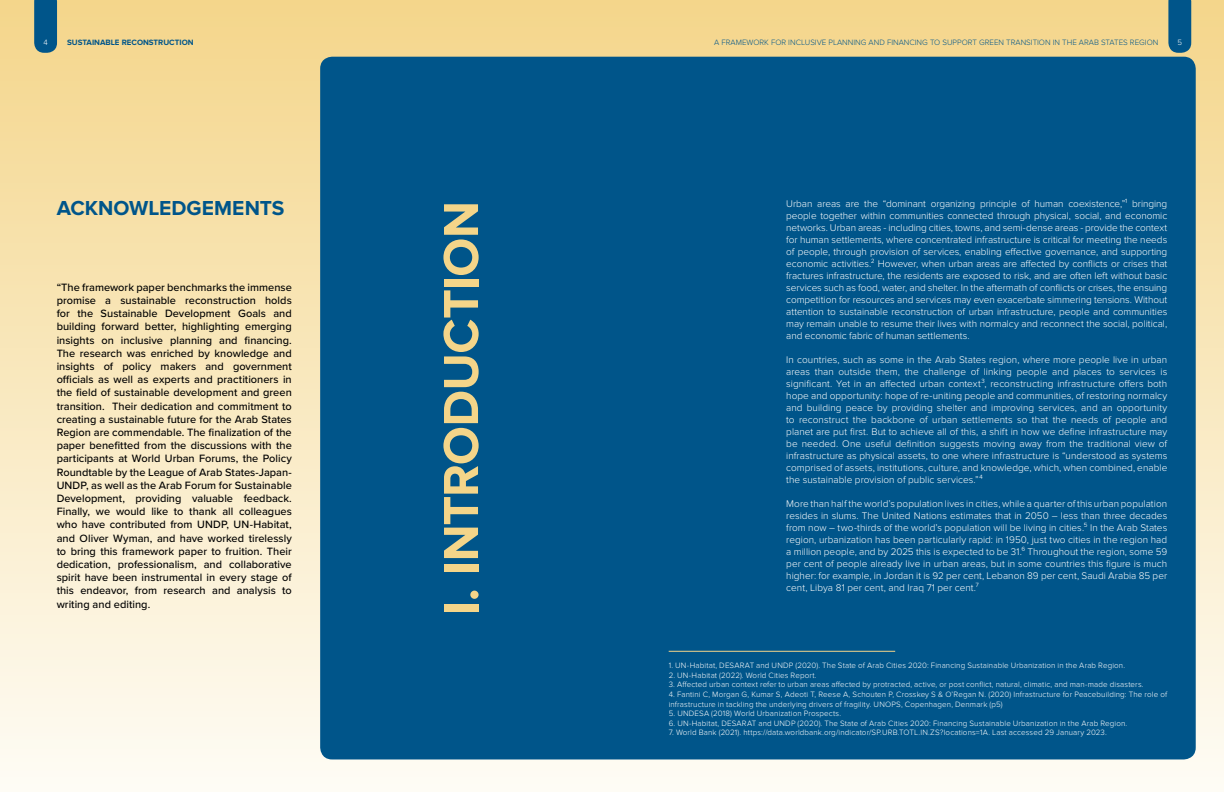
<style>
.page{position:relative;width:1224px;height:792px;background:#fff}
.page>*{position:absolute;margin:0;border:0;box-sizing:border-box;transform-origin:0 0}
.t1{font:700 51px "Proxima Nova";letter-spacing:-.01em;color:#f4d589}
.t2{font:700 21px "Proxima Nova";color:#00558a}
.t3{font:500 11px/13.2px "Proxima Nova";color:#000;text-align:justify}
.t4{font:300 10px/12px "Proxima Nova";letter-spacing:.005em;color:#fff;text-align:justify}
.t5{font:300 8px/9.6px "Proxima Nova";letter-spacing:.015em;color:#fff}
.t6{font:300 8px "Proxima Nova";color:#00558a}
.t7{font:700 8px "Proxima Nova";color:#00558a}
</style>
<div class="page">
<div style="left:0;top:0;width:1224px;height:792px;background:linear-gradient(to bottom,#f4d58b,#fefcf5)"></div>
<div style="left:320px;top:57px;width:876px;height:702px;background:#00558a;border-radius:12px"></div>
<hr style="left:669px;top:651px;width:226px;height:1px;background:#f4d589">
<svg style="left:34px;top:0;width:23px;height:53px"></svg>
<svg style="left:1168px;top:0;width:23px;height:53px"></svg>
<p class="t5" style="left:43px;top:38px;width:6px">4</p>
<p class="t7" style="left:67px;top:38px;width:128px">SUSTAINABLE RECONSTRUCTION</p>
<p class="t6" style="left:714px;top:38px;width:446px">A FRAMEWORK FOR INCLUSIVE PLANNING AND FINANCING TO SUPPORT GREEN TRANSITION IN THE ARAB STATES REGION</p>
<p class="t5" style="left:1178px;top:38px;width:6px">5</p>
<h2 class="t2" style="left:57px;top:196px;width:229px">ACKNOWLEDGEMENTS</h2>
<h1 class="t1" style="left:432px;top:615px;width:416px;rotate:-90deg">I. INTRODUCTION</h1>
<p class="t3" style="left:57px;top:281px;width:237px">“The framework paper benchmarks the immense promise a sustainable reconstruction holds for the Sustainable Development Goals and building forward better, highlighting emerging insights on inclusive planning and financing.<br>The research was enriched by knowledge and insights of policy makers and government officials as well as experts and practitioners in the field of sustainable development and green transition. Their dedication and commitment to creating a sustainable future for the Arab States Region are commendable. The finalization of the paper benefitted from the discussions with the participants at World Urban Forums, the Policy Roundtable by the League of Arab States-Japan-UNDP, as well as the Arab Forum for Sustainable Development, providing valuable feedback.<br>Finally, we would like to thank all colleagues who have contributed from UNDP, UN-Habitat, and Oliver Wyman, and have worked tirelessly to bring this framework paper to fruition. Their dedication, professionalism, and collaborative spirit have been instrumental in every stage of this endeavor, from research and analysis to writing and editing.</p>
<p class="t4" style="left:786px;top:197px;width:383px">Urban areas are the “dominant organizing principle of human coexistence,”¹ bringing people together within communities connected through physical, social, and economic networks. Urban areas - including cities, towns, and semi-dense areas - provide the context for human settlements, where concentrated infrastructure is critical for meeting the needs of people, through provision of services, enabling effective governance, and supporting economic activities.² However, when urban areas are affected by conflicts or crises that fractures infrastructure, the residents are exposed to risk, and are often left without basic services such as food, water, and shelter. In the aftermath of conflicts or crises, the ensuing competition for resources and services may even exacerbate simmering tensions. Without attention to sustainable reconstruction of urban infrastructure, people and communities may remain unable to resume their lives with normalcy and reconnect the social, political, and economic fabric of human settlements.</p>
<p class="t4" style="left:786px;top:353px;width:383px">In countries, such as some in the Arab States region, where more people live in urban areas than outside them, the challenge of linking people and places to services is significant. Yet in an affected urban context³, reconstructing infrastructure offers both hope and opportunity: hope of re-uniting people and communities, of restoring normalcy and building peace by providing shelter and improving services, and an opportunity to reconstruct the backbone of urban settlements so that the needs of people and planet are put first. But to achieve all of this, a shift in how we define infrastructure may be needed. One useful definition suggests moving away from the traditional view of infrastructure as physical assets, to one where infrastructure is “understood as systems comprised of assets, institutions, culture, and knowledge, which, when combined, enable the sustainable provision of public services.”⁴</p>
<p class="t4" style="left:786px;top:497px;width:383px">More than half the world’s population lives in cities, while a quarter of this urban population resides in slums. The United Nations estimates that in 2050 – less than three decades from now – two-thirds of the world’s population will be living in cities.⁵ In the Arab States region, urbanization has been particularly rapid: in 1950, just two cities in the region had a million people, and by 2025 this is expected to be 31.⁶ Throughout the region, some 59 per cent of people already live in urban areas, but in some countries this figure is much higher: for example, in Jordan it is 92 per cent, Lebanon 89 per cent, Saudi Arabia 85 per cent, Libya 81 per cent, and Iraq 71 per cent.⁷</p>
<p class="t5" style="left:669px;top:661px;width:458px">1. UN-Habitat, DESARAT and UNDP (2020). The State of Arab Cities 2020: Financing Sustainable Urbanization in the Arab Region.</p>
<p class="t5" style="left:669px;top:670px;width:149px">2. UN-Habitat (2022). World Cities Report.</p>
<p class="t5" style="left:669px;top:680px;width:476px">3. Affected urban context refer to urban areas affected by protracted, active, or post conflict, natural, climatic, and man-made disasters.</p>
<p class="t5" style="left:669px;top:690px;width:500px">4. Fantini C, Morgan G, Kumar S, Adeoti T, Reese A, Schouten P, Crosskey S &amp; O’Regan N. (2020) Infrastructure for Peacebuilding: The role of infrastructure in tackling the underlying drivers of fragility. UNOPS, Copenhagen, Denmark (p5)</p>
<p class="t5" style="left:669px;top:709px;width:174px">5. UNDESA (2018) World Urbanization Prospects.</p>
<p class="t5" style="left:669px;top:718px;width:460px">6. UN-Habitat, DESARAT and UNDP (2020). The State of Arab Cities 2020: Financing Sustainable Urbanization in the Arab Region.</p>
<p class="t5" style="left:669px;top:728px;width:440px">7. World Bank (2021). https://data.worldbank.org/indicator/SP.URB.TOTL.IN.ZS?locations=1A. Last accessed 29 January 2023.</p>
</div>
